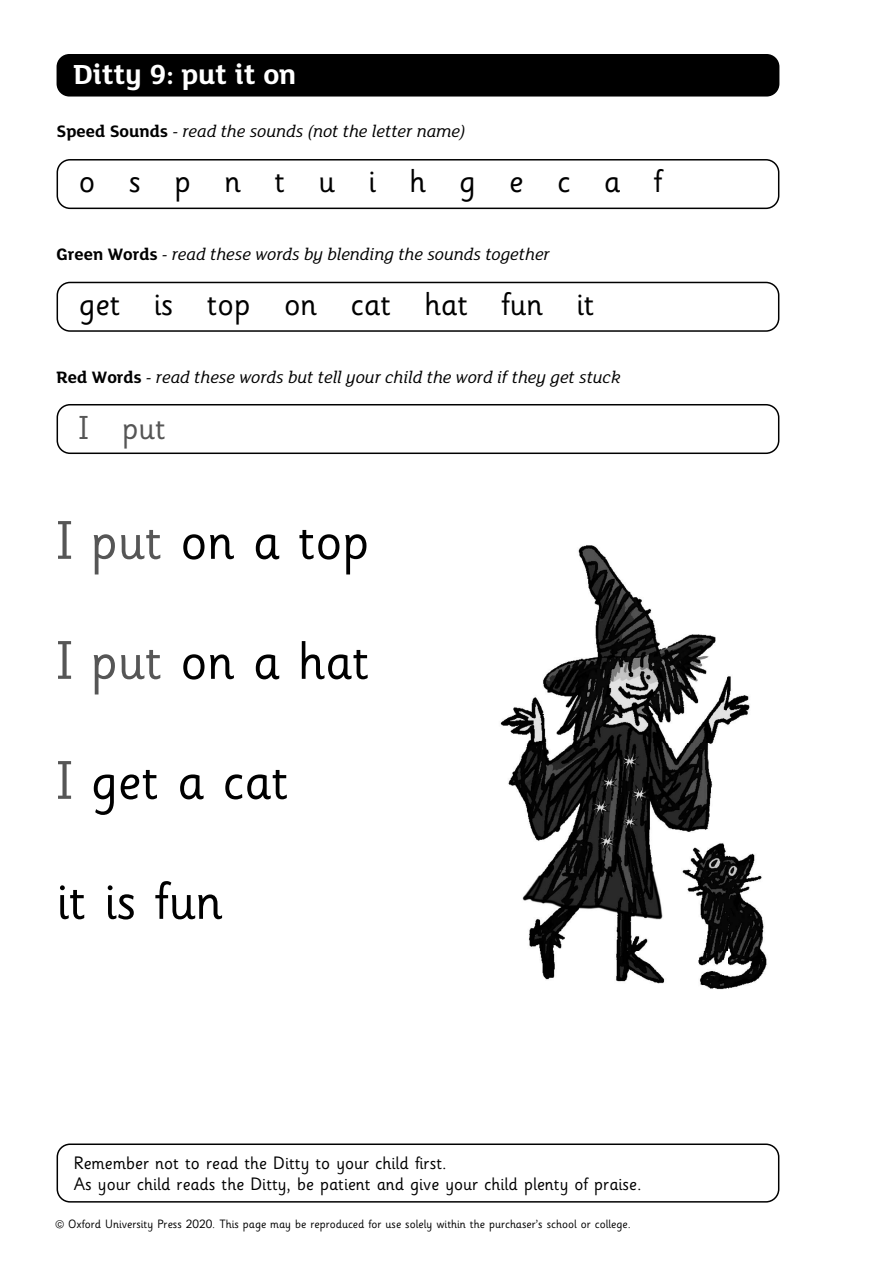
<style>
.page{position:relative;width:893px;height:1263px;background:#fff}
.page>*{position:absolute;margin:0;border:0;box-sizing:border-box;transform-origin:0 0}
.t1{font:54px "Sassoon Infant Std";color:#000}
.t2{font:33px "Sassoon Infant Std";color:#000}
.t3{font:33px "Sassoon Infant Std";color:#565656}
.t4{font:700 30px "FS Lola";color:#fff}
.t5{font:italic 18px "FS Lola";color:#000}
.t6{font:18px/21px "Sassoon Infant Std";color:#000}
.t7{font:12px "Sassoon Infant Std";color:#000}
.s1{font-weight:700;font-style:normal}
.s2{color:#565656}
</style>
<div class="page">
<div style="left:57px;top:1143px;width:722px;height:59px;border:2px solid #000;border-radius:13px"></div>
<div style="left:57px;top:159px;width:722px;height:50px;border:2px solid #000;border-radius:13px"></div>
<div style="left:57px;top:282px;width:722px;height:50px;border:2px solid #000;border-radius:13px"></div>
<div style="left:57px;top:404px;width:722px;height:50px;border:2px solid #000;border-radius:13px"></div>
<div style="left:57px;top:54px;width:722px;height:43px;background:#000;border-radius:13px"></div>
<img style="left:500px;top:545px;width:267px;height:445px">
<h3 class="t4" style="left:74px;top:53px;width:224px">Ditty 9: put it on</h3>
<p class="t5" style="left:57px;top:119px;width:410px"><span class="s1">Speed Sounds</span> - read the sounds (not the letter name)</p>
<h2 class="t2" style="left:79px;top:161px;width:585px">o s p n t u i h g e c a f</h2>
<p class="t5" style="left:57px;top:242px;width:495px"><span class="s1">Green Words</span> - read these words by blending the sounds together</p>
<h2 class="t2" style="left:79px;top:284px;width:517px">get is top on cat hat fun it</h2>
<p class="t5" style="left:57px;top:365px;width:566px"><span class="s1">Red Words</span> - read these words but tell your child the word if they get stuck</p>
<h2 class="t3" style="left:79px;top:408px;width:88px">I put</h2>
<h1 class="t1" style="left:57px;top:508px;width:314px"><span class="s2">I put</span> on a top</h1>
<h1 class="t1" style="left:57px;top:628px;width:314px"><span class="s2">I put</span> on a hat</h1>
<h1 class="t1" style="left:57px;top:748px;width:233px"><span class="s2">I</span> get a cat</h1>
<h1 class="t1" style="left:57px;top:868px;width:167px">it is fun</h1>
<p class="t6" style="left:74px;top:1152px;width:569px">Remember not to read the Ditty to your child first.<br>As your child reads the Ditty, be patient and give your child plenty of praise.</p>
<p class="t7" style="left:56px;top:1217px;width:577px">© Oxford University Press 2020. This page may be reproduced for use solely within the purchaser’s school or college.</p>
</div>
